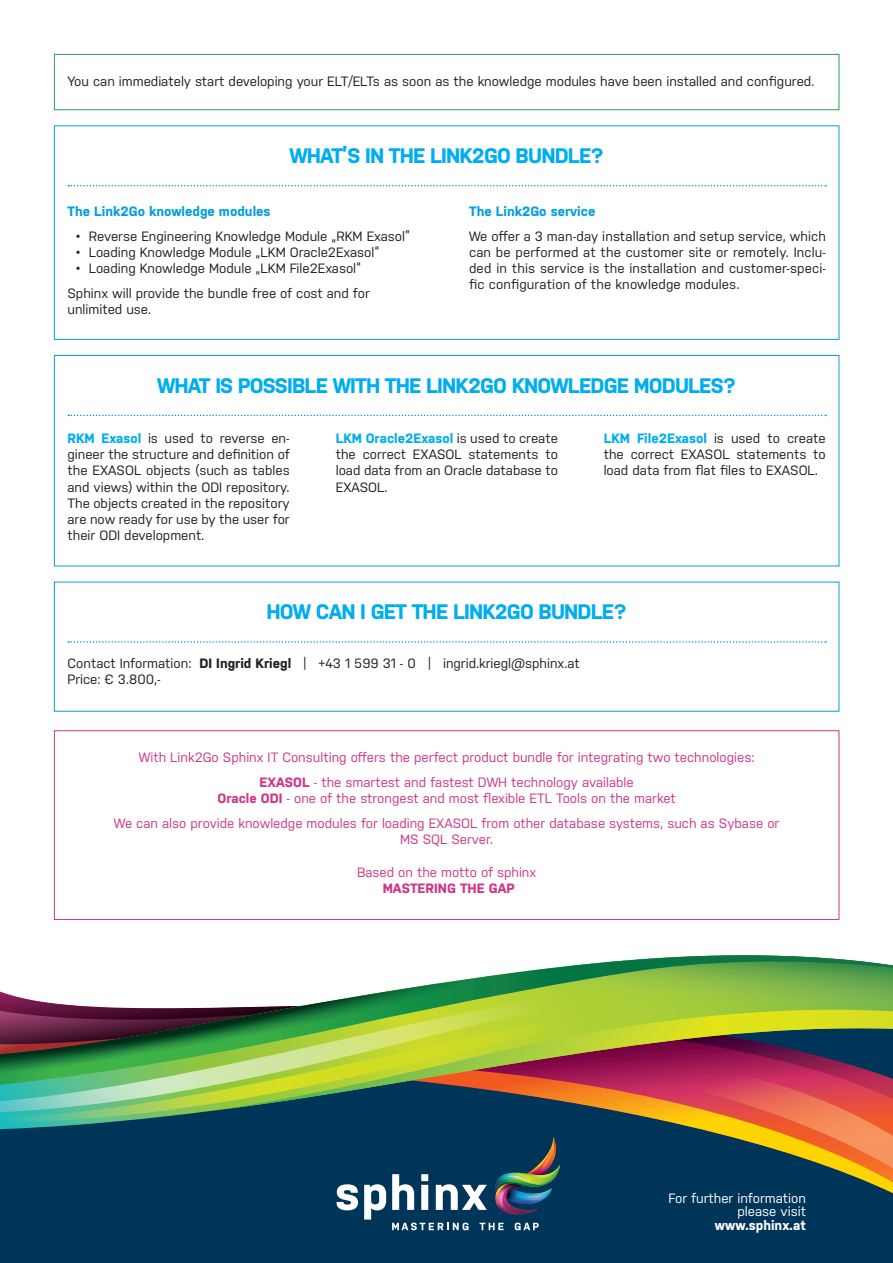
<style>
.page{position:relative;width:893px;height:1263px;background:#fff}
.page>*{position:absolute;margin:0;border:0;box-sizing:border-box;transform-origin:0 0}
.überschrift_1{font:700 21px "Nudista";letter-spacing:-.04em;color:#00aeef}
.fließtext{font:13.5px/16.2px "Nudista";color:#231f20;text-align:justify}
.fließtext-2{font:13.5px/16.2px "Nudista";color:#cf3689;text-align:center}
.fließtext-3{font:700 13.5px "Nudista";color:#069edb}
.informationen{font:13.5px "Nudista";color:#fff}
.fließtext-4{font:700 13.5px "Nudista";color:#cf3689}
.informationen-2{font:700 13.5px "Nudista";color:#fff}
.s1{font-weight:700;color:#00aeef}
.s2{font-weight:700;color:#069edb}
.s3{font-weight:700}
</style>
<div class="page">
<div style="left:0;top:1009px;width:893px;height:254px;background:#00355a"></div>
<svg style="left:414px;top:1137px;width:479px;height:56px"></svg>
<svg style="left:378px;top:955px;width:515px;height:80px"></svg>
<svg style="left:639px;top:1002px;width:77px;height:33px;background:#bdd52e"></svg>
<svg style="left:0;top:993px;width:639px;height:137px"></svg>
<svg style="left:585px;top:1035px;width:308px;height:133px"></svg>
<img style="left:494px;top:1138px;width:66px;height:77px">
<svg style="left:337px;top:1184px;width:21px;height:26px"></svg>
<svg style="left:364px;top:1184px;width:22px;height:35px"></svg>
<svg style="left:392px;top:1174px;width:22px;height:36px"></svg>
<svg style="left:421px;top:1174px;width:7px;height:36px"></svg>
<svg style="left:436px;top:1184px;width:51px;height:26px"></svg>
<svg style="left:392px;top:1222px;width:76px;height:8px"></svg>
<svg style="left:479px;top:1223px;width:25px;height:7px"></svg>
<svg style="left:515px;top:1222px;width:24px;height:8px"></svg>
<div style="left:54px;top:125px;width:785px;height:215px;border:1px solid #069edb"></div>
<div style="left:54px;top:730px;width:785px;height:190px;border:1px solid #cf3689"></div>
<div style="left:54px;top:355px;width:785px;height:211px;border:1px solid #069edb"></div>
<svg style="left:68px;top:185px;width:758px;height:1px"></svg>
<svg style="left:68px;top:641px;width:758px;height:2px"></svg>
<svg style="left:68px;top:415px;width:758px;height:1px"></svg>
<div style="left:54px;top:54px;width:785px;height:56px;border:1px solid #2d9e4f"></div>
<p class="fließtext" style="left:68px;top:72px;width:748px">You can immediately start developing your ELT/ELTs as soon as the knowledge modules have been installed and configured.</p>
<p class="überschrift_1" style="left:289px;top:140px;width:316px">WHAT’S IN THE LINK2GO BUNDLE?</p>
<p class="fließtext-3" style="left:68px;top:201px;width:205px">The Link2Go knowledge modules</p>
<p class="fließtext" style="left:76px;top:227px;width:335px">• Reverse Engineering Knowledge Module „RKM Exasol”</p>
<p class="fließtext" style="left:76px;top:243px;width:305px">• Loading Knowledge Module „LKM Oracle2Exasol“</p>
<p class="fließtext" style="left:76px;top:259px;width:287px">• Loading Knowledge Module „LKM File2Exasol“</p>
<p class="fließtext" style="left:68px;top:284px;width:304px">Sphinx will provide the bundle free of cost and for</p>
<p class="fließtext" style="left:68px;top:300px;width:85px">unlimited use.</p>
<p class="fließtext-3" style="left:469px;top:201px;width:128px">The Link2Go service</p>
<p class="fließtext" style="left:469px;top:227px;width:358px">We offer a 3 man-day installation and setup service, which can be performed at the customer site or remotely. Inclu&shy;ded in this service is the installation and customer-speci&shy;fic configuration of the knowledge modules.</p>
<p class="überschrift_1" style="left:157px;top:370px;width:581px">WHAT IS POSSIBLE WITH THE LINK2GO KNOWLEDGE MODULES?</p>
<p class="fließtext" style="left:68px;top:429px;width:224px"><span class="s1">RKM Exasol</span> is used to reverse en&shy;gineer the structure and definition of the EXASOL objects (such as tables and views) within the ODI repository.<br>The objects created in the repository are now ready for use by the user for their ODI development.</p>
<p class="fließtext" style="left:336px;top:429px;width:224px"><span class="s1">LKM Oracle2Exasol</span> is used to create the correct EXASOL statements to load data from an Oracle database to EXASOL.</p>
<p class="fließtext" style="left:604px;top:429px;width:224px"><span class="s1">LKM File2Exaso</span><span class="s2">l</span> is used to create the correct EXASOL statements to load data from flat files to EXASOL.</p>
<p class="überschrift_1" style="left:267px;top:596px;width:362px">HOW CAN I GET THE LINK2GO BUNDLE?</p>
<p class="fließtext" style="left:68px;top:654px;width:514px">Contact Information: <span class="s3">DI Ingrid Kriegl</span> | +43 1 599 31 - 0 | ingrid.kriegl@sphinx.at</p>
<p class="fließtext" style="left:68px;top:670px;width:95px">Price: € 3.800,-</p>
<p class="fließtext-2" style="left:139px;top:748px;width:617px">With Link2Go Sphinx IT Consulting offers the perfect product bundle for integrating two technologies:</p>
<p class="fließtext-2" style="left:260px;top:773px;width:376px"><span class="s3">EXASOL</span> - the smartest and fastest DWH technology available</p>
<p class="fließtext-2" style="left:217px;top:789px;width:460px"><span class="s3">Oracle ODI</span> - one of the strongest and most flexible ETL Tools on the market</p>
<p class="fließtext-2" style="left:114px;top:814px;width:667px">We can also provide knowledge modules for loading EXASOL from other database systems, such as Sybase or<br>MS SQL Server.</p>
<p class="fließtext-2" style="left:357px;top:863px;width:181px">Based on the motto of sphinx</p>
<p class="fließtext-4" style="left:383px;top:878px;width:133px">MASTERING THE GAP</p>
<p class="informationen" style="left:669px;top:1188px;width:139px">For further information</p>
<p class="informationen" style="left:737px;top:1202px;width:70px">please visit</p>
<p class="informationen-2" style="left:715px;top:1215px;width:93px">www.sphinx.at</p>
</div>
